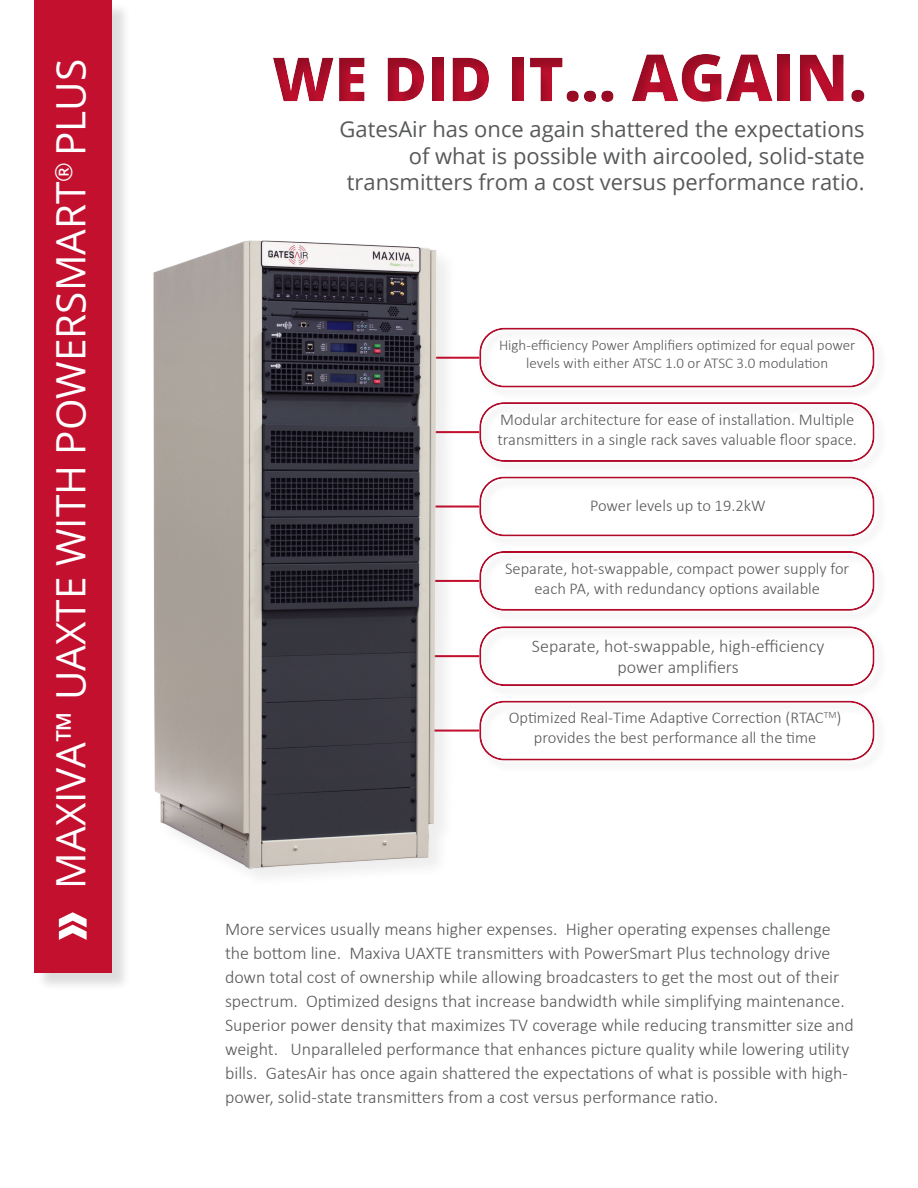
<style>
.page{position:relative;width:918px;height:1188px;background:#fff}
.page>*{position:absolute;margin:0;border:0;box-sizing:border-box;transform-origin:0 0}
.t1{font:40.5px "Open Sans";color:#fff}
.t2{font:21.9px/26.4px "Open Sans";color:#57585a;text-align:right}
.t3{font:300 18px/24px "Calibri";color:#57585a}
.t4{font:300 16.5px/19.8px "Calibri";color:#57585a;text-align:center}
.t5{font:300 15px/18px "Calibri";color:#57585a;text-align:center}
</style>
<div class="page">
<div style="left:37px;top:2px;width:94px;height:989px;background:#231f20;opacity:.15"></div>
<div style="left:34px;top:0;width:78px;height:972px;background:#c3102f"></div>
<svg style="left:59px;top:912px;width:28px;height:28px"></svg>
<div style="left:477px;top:326px;width:410px;height:74px;background:#f9f9f9"></div>
<div style="left:477px;top:326px;width:399px;height:63px;background:#231f20;opacity:.03"></div>
<div style="left:477px;top:624px;width:410px;height:74px;background:#faf9f9"></div>
<div style="left:477px;top:623px;width:399px;height:63px;background:#231f20;opacity:.03"></div>
<div style="left:477px;top:475px;width:410px;height:74px;background:#fafafa"></div>
<div style="left:477px;top:474px;width:399px;height:63px;background:#231f20;opacity:.03"></div>
<div style="left:477px;top:400px;width:410px;height:74px;background:#fafafa"></div>
<div style="left:477px;top:399px;width:399px;height:63px;background:#231f20;opacity:.03"></div>
<div style="left:477px;top:699px;width:410px;height:74px;background:#fafafa"></div>
<div style="left:477px;top:698px;width:399px;height:63px;background:#231f20;opacity:.03"></div>
<div style="left:477px;top:549px;width:410px;height:74px;background:#f9f9f9"></div>
<div style="left:477px;top:549px;width:399px;height:63px;background:#231f20;opacity:.03"></div>
<hr style="left:229px;top:357px;width:250px;height:2px;background:#c3102f">
<hr style="left:229px;top:655px;width:250px;height:2px;background:#c3102f">
<hr style="left:229px;top:506px;width:250px;height:2px;background:#c3102f">
<hr style="left:229px;top:431px;width:250px;height:2px;background:#c3102f">
<hr style="left:229px;top:730px;width:250px;height:2px;background:#c3102f">
<hr style="left:229px;top:580px;width:250px;height:2px;background:#c3102f">
<div style="left:270px;top:58px;width:64px;height:46px;background:#231f20;opacity:.28"></div>
<svg style="left:273px;top:58px;width:61px;height:43px"></svg>
<div style="left:337px;top:58px;width:29px;height:46px;background:#231f20;opacity:.28"></div>
<div style="left:385px;top:58px;width:39px;height:46px;background:#231f20;opacity:.28"></div>
<div style="left:429px;top:58px;width:15px;height:46px;background:#231f20;opacity:.28"></div>
<div style="left:450px;top:58px;width:40px;height:46px;background:#231f20;opacity:.28"></div>
<div style="left:510px;top:58px;width:15px;height:46px;background:#231f20;opacity:.28"></div>
<svg style="left:530px;top:58px;width:80px;height:44px"></svg>
<div style="left:598px;top:91px;width:17px;height:13px;background:#231f20;opacity:.28"></div>
<svg style="left:632px;top:54px;width:90px;height:48px"></svg>
<div style="left:724px;top:54px;width:50px;height:49px;background:#231f20;opacity:.28"></div>
<div style="left:775px;top:54px;width:15px;height:49px;background:#231f20;opacity:.28"></div>
<div style="left:798px;top:54px;width:46px;height:49px;background:#231f20;opacity:.28"></div>
<div style="left:849px;top:88px;width:16px;height:17px;background:#231f20;opacity:.28"></div>
<div style="left:153px;top:239px;width:305px;height:650px;background:#fcfcfc"></div>
<img style="left:153px;top:240px;width:286px;height:631px">
<p class="t1" style="left:43px;top:889px;width:831px;rotate:-90deg">MAXIVA™ UAXTE WITH POWERSMART<sup>®</sup> PLUS</p>
<p class="t2" style="left:340px;top:116px;width:527px">GatesAir has once again shattered the expectations of what is possible with aircooled, solid-state transmitters from a cost versus performance ratio.</p>
<p class="t5" style="left:499px;top:335px;width:358px">High-efficiency Power Amplifiers optimized for equal power levels with either ATSC 1.0 or ATSC 3.0 modulation</p>
<p class="t4" style="left:497px;top:409px;width:361px;text-align:left">Modular architecture for ease of installation. Multiple transmitters in a single rack saves valuable floor space.</p>
<p class="t4" style="left:590px;top:495px;width:177px">Power levels up to 19.2kW</p>
<p class="t4" style="left:505px;top:558px;width:346px">Separate, hot-swappable, compact power supply for each PA, with redundancy options available</p>
<p class="t3" style="left:532px;top:635px;width:294px;line-height:21.6px;text-align:center">Separate, hot-swappable, high-efficiency power amplifiers</p>
<p class="t4" style="left:509px;top:708px;width:334px">Optimized Real-Time Adaptive Correction (RTAC<sup>TM</sup>) provides the best performance all the time</p>
<p class="t3" style="left:225px;top:917px;width:630px">More services usually means higher expenses. Higher operating expenses challenge the bottom line. Maxiva UAXTE transmitters with PowerSmart Plus technology drive down total cost of ownership while allowing broadcasters to get the most out of their spectrum. Optimized designs that increase bandwidth while simplifying maintenance.<br>Superior power density that maximizes TV coverage while reducing transmitter size and weight. Unparalleled performance that enhances picture quality while lowering utility bills. GatesAir has once again shattered the expectations of what is possible with high&shy;power, solid-state transmitters from a cost versus performance ratio.</p>
</div>
